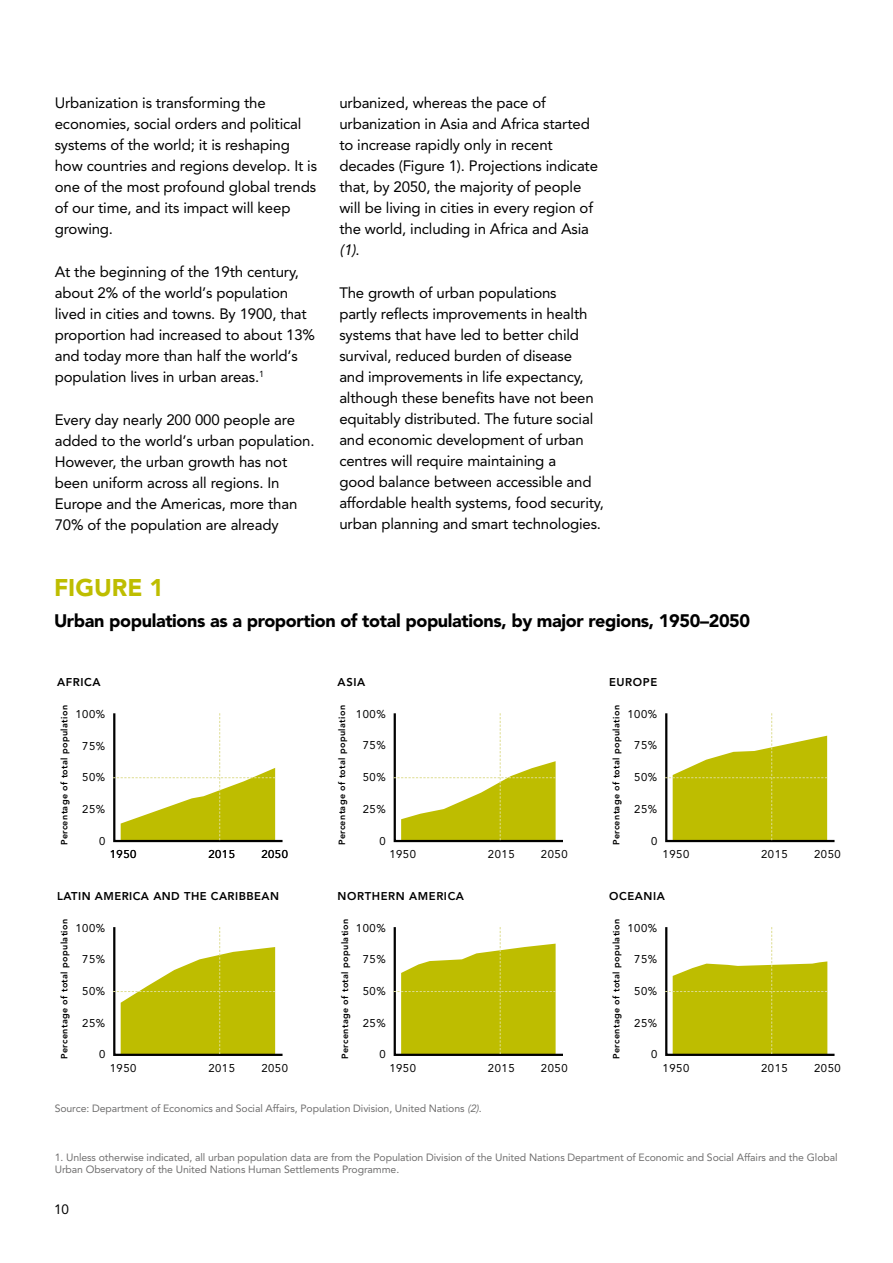
<style>
.page{position:relative;width:893px;height:1263px;background:#fff}
.page>*{position:absolute;margin:0;border:0;box-sizing:border-box;transform-origin:0 0}
.t1{font:900 24px "Avenir";color:#bebd00}
.t2{font:900 18px "Avenir";letter-spacing:-.02em;color:#000}
.t3{font:15px/21px "Avenir";letter-spacing:-.01em;color:#000}
.t4{font:13.5px "Avenir";color:#000}
.t5{font:11.25px "Avenir";letter-spacing:.05em;color:#000}
.t6{font:800 11.25px "Avenir";letter-spacing:.05em;color:#000}
.t7{font:10.5px/12.6px "Avenir";letter-spacing:-.01em;color:#706f6f}
.t8{font:800 9px "Avenir";letter-spacing:.04em;color:#000}
.s1{font-style:italic}
</style>
<div class="page">
<svg style="left:113px;top:713px;width:170px;height:130px"></svg>
<svg style="left:393px;top:713px;width:170px;height:130px"></svg>
<svg style="left:665px;top:713px;width:170px;height:130px"></svg>
<svg style="left:665px;top:927px;width:170px;height:129px"></svg>
<svg style="left:393px;top:927px;width:170px;height:129px"></svg>
<svg style="left:113px;top:927px;width:170px;height:129px"></svg>
<p class="t3" style="left:55px;top:92px;width:264px">Urbanization is transforming the economies, social orders and political systems of the world; it is reshaping how countries and regions develop. It is one of the most profound global trends of our time, and its impact will keep growing.</p>
<p class="t3" style="left:55px;top:261px;width:262px">At the beginning of the 19th century, about 2% of the world’s population lived in cities and towns. By 1900, that proportion had increased to about 13% and today more than half the world’s population lives in urban areas.<sup>1</sup></p>
<p class="t3" style="left:55px;top:409px;width:261px">Every day nearly 200 000 people are added to the world’s urban population.<br>However, the urban growth has not been uniform across all regions. In Europe and the Americas, more than 70% of the population are already</p>
<p class="t3" style="left:339px;top:92px;width:260px">urbanized, whereas the pace of urbanization in Asia and Africa started to increase rapidly only in recent decades (Figure 1). Projections indicate that, by 2050, the majority of people will be living in cities in every region of the world, including in Africa and Asia <span class="s1">(1)</span>.</p>
<p class="t3" style="left:339px;top:282px;width:266px">The growth of urban populations<br>partly reflects improvements in health systems that have led to better child survival, reduced burden of disease<br>and improvements in life expectancy, although these benefits have not been equitably distributed. The future social and economic development of urban centres will require maintaining a<br>good balance between accessible and affordable health systems, food security, urban planning and smart technologies.</p>
<h1 class="t1" style="left:54px;top:573px;width:111px">FIGURE 1</h1>
<p class="t2" style="left:54px;top:610px;width:698px">Urban populations as a proportion of total populations, by major regions, 1950–2050</p>
<p class="t6" style="left:57px;top:676px;width:45px">AFRICA</p>
<p class="t6" style="left:338px;top:676px;width:29px">ASIA</p>
<p class="t6" style="left:609px;top:676px;width:50px">EUROPE</p>
<p class="t8" style="left:59px;top:845px;width:142px;rotate:-90deg">Percentage of total population</p>
<p class="t5" style="left:76px;top:707px;width:31px">100%</p>
<p class="t5" style="left:82px;top:739px;width:25px">75%</p>
<p class="t5" style="left:82px;top:771px;width:25px">50%</p>
<p class="t5" style="left:82px;top:802px;width:25px">25%</p>
<p class="t5" style="left:99px;top:834px;width:8px">0</p>
<p class="t8" style="left:337px;top:845px;width:142px;rotate:-90deg">Percentage of total population</p>
<p class="t5" style="left:356px;top:707px;width:31px">100%</p>
<p class="t5" style="left:363px;top:739px;width:25px">75%</p>
<p class="t5" style="left:363px;top:771px;width:25px">50%</p>
<p class="t5" style="left:363px;top:802px;width:25px">25%</p>
<p class="t5" style="left:379px;top:834px;width:8px">0</p>
<p class="t8" style="left:611px;top:845px;width:142px;rotate:-90deg">Percentage of total population</p>
<p class="t5" style="left:627px;top:707px;width:31px">100%</p>
<p class="t5" style="left:634px;top:739px;width:25px">75%</p>
<p class="t5" style="left:634px;top:771px;width:25px">50%</p>
<p class="t5" style="left:634px;top:802px;width:25px">25%</p>
<p class="t5" style="left:651px;top:834px;width:8px">0</p>
<p class="t5" style="left:110px;top:847px;width:28px">1950</p>
<p class="t5" style="left:208px;top:847px;width:28px">2015</p>
<p class="t5" style="left:261px;top:847px;width:28px">2050</p>
<p class="t5" style="left:389px;top:847px;width:28px">1950</p>
<p class="t5" style="left:488px;top:847px;width:28px">2015</p>
<p class="t5" style="left:541px;top:847px;width:28px">2050</p>
<p class="t5" style="left:663px;top:847px;width:28px">1950</p>
<p class="t5" style="left:761px;top:847px;width:28px">2015</p>
<p class="t5" style="left:814px;top:847px;width:28px">2050</p>
<p class="t6" style="left:57px;top:890px;width:223px">LATIN AMERICA AND THE CARIBBEAN</p>
<p class="t6" style="left:338px;top:890px;width:128px">NORTHERN AMERICA</p>
<p class="t6" style="left:609px;top:890px;width:57px">OCEANIA</p>
<p class="t8" style="left:59px;top:1059px;width:142px;rotate:-90deg">Percentage of total population</p>
<p class="t5" style="left:75px;top:921px;width:31px">100%</p>
<p class="t5" style="left:82px;top:953px;width:25px">75%</p>
<p class="t5" style="left:82px;top:984px;width:25px">50%</p>
<p class="t5" style="left:82px;top:1016px;width:25px">25%</p>
<p class="t5" style="left:99px;top:1048px;width:8px">0</p>
<p class="t8" style="left:340px;top:1059px;width:142px;rotate:-90deg">Percentage of total population</p>
<p class="t5" style="left:356px;top:921px;width:31px">100%</p>
<p class="t5" style="left:363px;top:953px;width:25px">75%</p>
<p class="t5" style="left:363px;top:984px;width:25px">50%</p>
<p class="t5" style="left:363px;top:1016px;width:25px">25%</p>
<p class="t5" style="left:379px;top:1048px;width:8px">0</p>
<p class="t8" style="left:611px;top:1059px;width:142px;rotate:-90deg">Percentage of total population</p>
<p class="t5" style="left:627px;top:921px;width:31px">100%</p>
<p class="t5" style="left:634px;top:953px;width:25px">75%</p>
<p class="t5" style="left:634px;top:984px;width:25px">50%</p>
<p class="t5" style="left:634px;top:1016px;width:25px">25%</p>
<p class="t5" style="left:651px;top:1048px;width:8px">0</p>
<p class="t5" style="left:110px;top:1061px;width:28px">1950</p>
<p class="t5" style="left:208px;top:1061px;width:28px">2015</p>
<p class="t5" style="left:261px;top:1061px;width:28px">2050</p>
<p class="t5" style="left:389px;top:1061px;width:28px">1950</p>
<p class="t5" style="left:488px;top:1061px;width:28px">2015</p>
<p class="t5" style="left:541px;top:1061px;width:28px">2050</p>
<p class="t5" style="left:663px;top:1061px;width:28px">1950</p>
<p class="t5" style="left:761px;top:1061px;width:28px">2015</p>
<p class="t5" style="left:814px;top:1061px;width:28px">2050</p>
<p class="t7" style="left:55px;top:1102px;width:428px">Source: Department of Economics and Social Affairs, Population Division, United Nations <span class="s1">(2)</span>.</p>
<p class="t7" style="left:55px;top:1151px;width:784px">1. Unless otherwise indicated, all urban population data are from the Population Division of the United Nations Department of Economic and Social Affairs and the Global<br>Urban Observatory of the United Nations Human Settlements Programme.</p>
<p class="t4" style="left:54px;top:1201px;width:17px">10</p>
</div>
